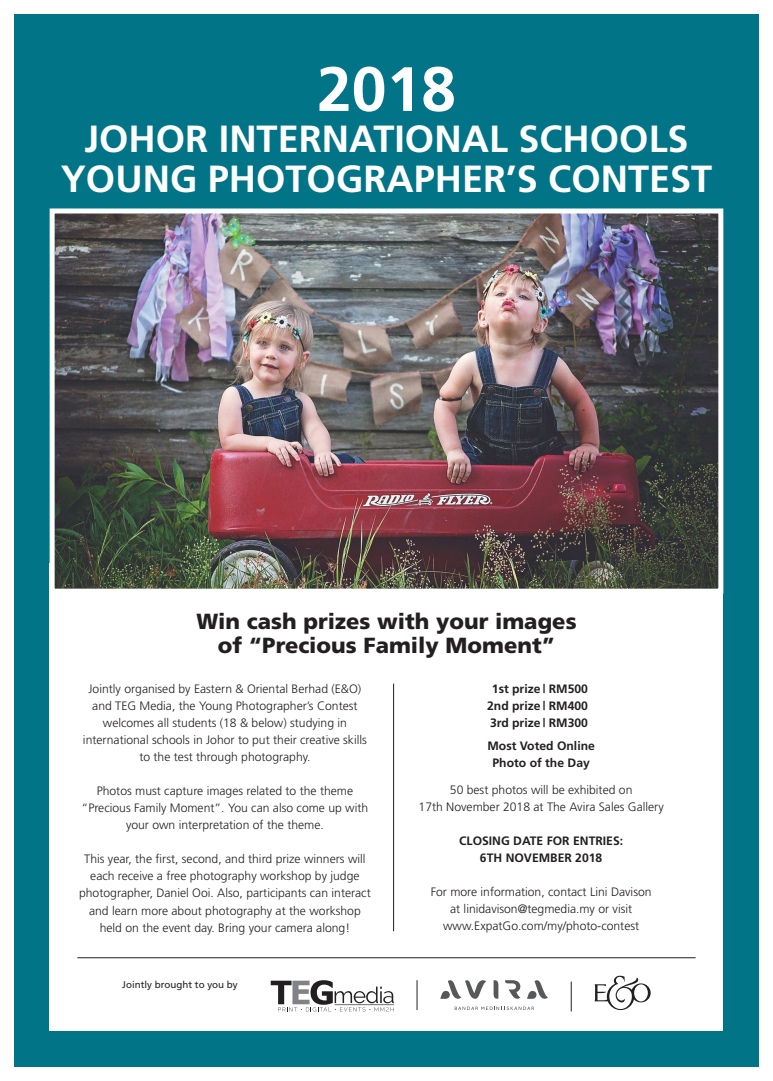
<style>
.page{position:relative;width:773px;height:1081px;background:#fff}
.page>*{position:absolute;margin:0;border:0;box-sizing:border-box;transform-origin:0 0}
.t1{font:700 62.5px "Frutiger";color:#fff}
.t2{font:700 37.75px/40.6px "Frutiger";color:#fff;text-align:center}
.t3{font:900 21.88px/23.8px "Frutiger";color:#231f20;text-align:center}
.t4{font:300 12.12px/17px "Frutiger";color:#231f20;text-align:center}
.t5{font:700 12.12px/17px "Frutiger";color:#231f20;text-align:center}
.t6{font:9.75px "Frutiger";color:#231f20}
</style>
<div class="page">
<div style="left:14px;top:14px;width:744px;height:1053px;background:#017587"></div>
<div style="left:50px;top:563px;width:673px;height:468px;background:#fff"></div>
<img style="left:56px;top:214px;width:661px;height:374px">
<div style="left:50px;top:208px;width:673px;height:386px;border:5px solid #fff"></div>
<hr style="left:77px;top:957px;width:618px;height:1px;background:#231f20">
<hr style="left:571px;top:981px;width:1px;height:30px;background:#231f20">
<svg style="left:594px;top:975px;width:56px;height:35px"></svg>
<svg style="left:493px;top:980px;width:5px;height:19px"></svg>
<svg style="left:527px;top:980px;width:21px;height:19px"></svg>
<svg style="left:440px;top:980px;width:46px;height:19px"></svg>
<svg style="left:505px;top:980px;width:15px;height:19px"></svg>
<svg style="left:454px;top:1006px;width:80px;height:4px"></svg>
<svg style="left:271px;top:980px;width:123px;height:31px"></svg>
<hr style="left:417px;top:980px;width:1px;height:30px;background:#231f20">
<hr style="left:393px;top:683px;width:1px;height:248px;background:#231f20">
<p class="t1" style="left:317px;top:52px;width:140px">2018</p>
<p class="t2" style="left:61px;top:118px;width:653px">JOHOR INTERNATIONAL SCHOOLS<br>YOUNG PHOTOGRAPHER’S CONTEST</p>
<p class="t3" style="left:196px;top:609px;width:381px">Win cash prizes with your images of “Precious Family Moment”</p>
<p class="t4" style="left:83px;top:680px;width:285px">Jointly organised by Eastern &amp; Oriental Berhad (E&amp;O) and TEG Media, the Young Photographer’s Contest welcomes all students (18 &amp; below) studying in international schools in Johor to put their creative skills to the test through photography.</p>
<p class="t4" style="left:82px;top:782px;width:288px">Photos must capture images related to the theme “Precious Family Moment”. You can also come up with your own interpretation of the theme.</p>
<p class="t4" style="left:79px;top:850px;width:293px">This year, the first, second, and third prize winners will each receive a free photography workshop by judge photographer, Daniel Ooi. Also, participants can interact and learn more about photography at the workshop held on the event day. Bring your camera along!</p>
<p class="t6" style="left:122px;top:978px;width:117px">Jointly brought to you by</p>
<p class="t5" style="left:492px;top:680px;width:98px">1st prize | RM500</p>
<p class="t5" style="left:487px;top:697px;width:102px">2nd prize | RM400</p>
<p class="t5" style="left:490px;top:714px;width:99px">3rd prize | RM300</p>
<p class="t5" style="left:487px;top:737px;width:109px">Most Voted Online</p>
<p class="t5" style="left:492px;top:754px;width:99px">Photo of the Day</p>
<p class="t4" style="left:418px;top:781px;width:247px">50 best photos will be exhibited on<br>17th November 2018 at The Avira Sales Gallery</p>
<p class="t5" style="left:459px;top:832px;width:165px">CLOSING DATE FOR ENTRIES:<br>6TH NOVEMBER 2018</p>
<p class="t4" style="left:430px;top:883px;width:222px">For more information, contact Lini Davison at linidavison@tegmedia.my or visit www.ExpatGo.com/my/photo-contest</p>
</div>
